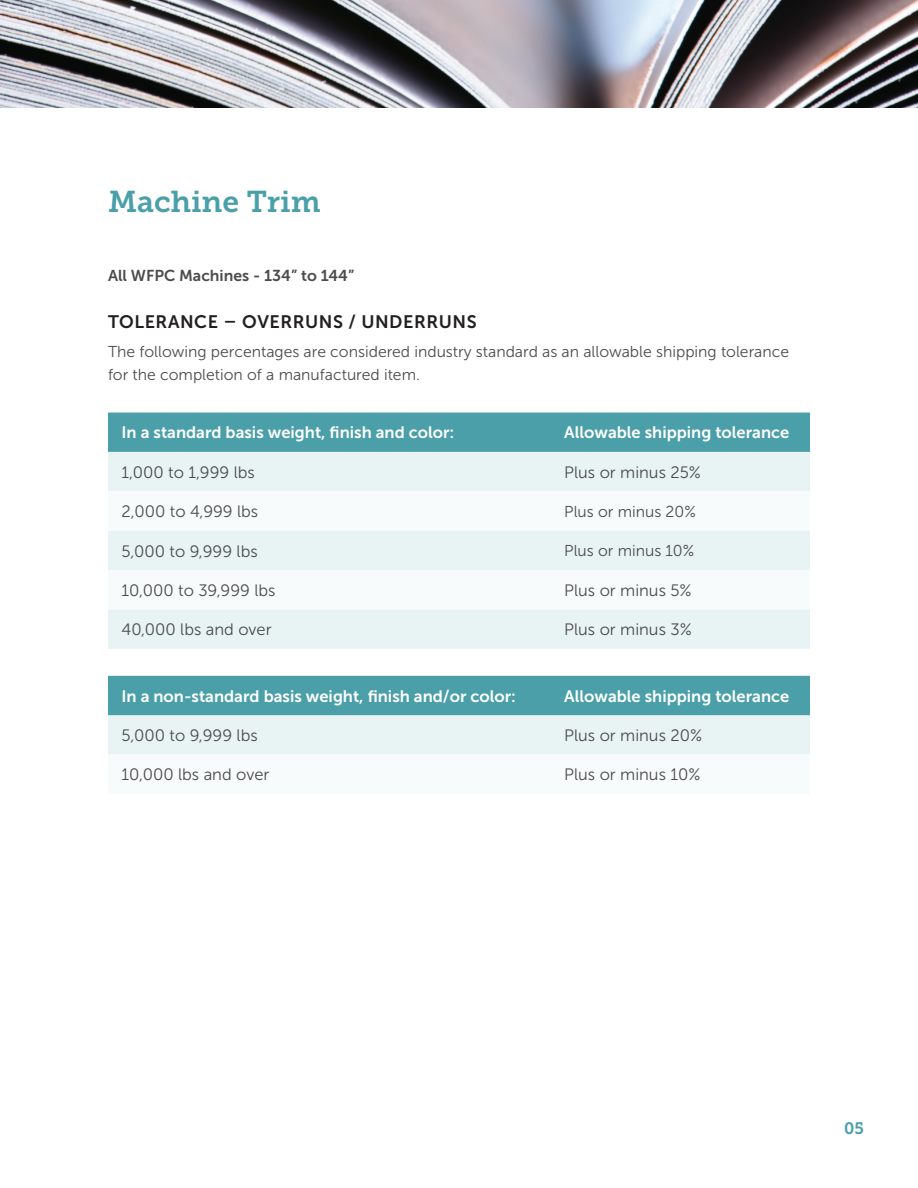
<style>
.page{position:relative;width:918px;height:1188px;background:#fff}
.page>*{position:absolute;margin:0;border:0;box-sizing:border-box;transform-origin:0 0}
.t1{font:30px "Museo Slab 700";color:#4a9fa8}
.t2{font:18px "Museo Sans 700";letter-spacing:.03em;color:#231f20}
.t3{font:16.5px "Museo Sans 300";color:#4b4c4d}
.t4{font:16.5px "Museo Sans 700";color:#fff}
.t5{font:16.5px "Museo Slab 700";color:#4a9fa8}
.t6{font:15.75px/22.5px "Museo Sans 300";color:#4b4c4d}
.t7{font:15.75px "Museo Sans 700";color:#4b4c4d}
</style>
<div class="page">
<img style="left:0;top:0;width:918px;height:108px">
<div style="left:108px;top:413px;width:702px;height:39px;background:#4a9fa8"></div>
<div style="left:108px;top:452px;width:702px;height:39px;background:#e8f3f3"></div>
<svg style="left:108px;top:531px;width:702px;height:224px;fill:#e8f3f3"></svg>
<div style="left:108px;top:676px;width:702px;height:39px;background:#4a9fa8"></div>
<h1 class="t1" style="left:108px;top:184px;width:214px">Machine Trim</h1>
<p class="t7" style="left:108px;top:267px;width:248px">All WFPC Machines - 134” to 144”</p>
<p class="t2" style="left:108px;top:312px;width:370px">TOLERANCE – OVERRUNS / UNDERRUNS</p>
<p class="t6" style="left:108px;top:340px;width:683px">The following percentages are considered industry standard as an allowable shipping tolerance for the completion of a manufactured item.</p>
<p class="t4" style="left:122px;top:424px;width:334px">In a standard basis weight, finish and color:</p>
<p class="t4" style="left:564px;top:424px;width:227px">Allowable shipping tolerance</p>
<p class="t3" style="left:122px;top:463px;width:135px">1,000 to 1,999 lbs</p>
<p class="t3" style="left:564px;top:463px;width:138px">Plus or minus 25%</p>
<p class="t3" style="left:122px;top:503px;width:138px">2,000 to 4,999 lbs</p>
<p class="t6" style="left:564px;top:500px;width:133px">Plus or minus 20%</p>
<p class="t3" style="left:122px;top:542px;width:138px">5,000 to 9,999 lbs</p>
<p class="t6" style="left:564px;top:539px;width:132px">Plus or minus 10%</p>
<p class="t3" style="left:122px;top:581px;width:156px">10,000 to 39,999 lbs</p>
<p class="t3" style="left:564px;top:581px;width:129px">Plus or minus 5%</p>
<p class="t3" style="left:122px;top:621px;width:152px">40,000 lbs and over</p>
<p class="t3" style="left:564px;top:621px;width:129px">Plus or minus 3%</p>
<p class="t4" style="left:122px;top:687px;width:396px">In a non-standard basis weight, finish and/or color:</p>
<p class="t4" style="left:564px;top:687px;width:227px">Allowable shipping tolerance</p>
<p class="t3" style="left:122px;top:726px;width:138px">5,000 to 9,999 lbs</p>
<p class="t3" style="left:564px;top:726px;width:139px">Plus or minus 20%</p>
<p class="t3" style="left:122px;top:766px;width:149px">10,000 lbs and over</p>
<p class="t3" style="left:564px;top:766px;width:138px">Plus or minus 10%</p>
<p class="t5" style="left:844px;top:1119px;width:21px">05</p>
</div>
